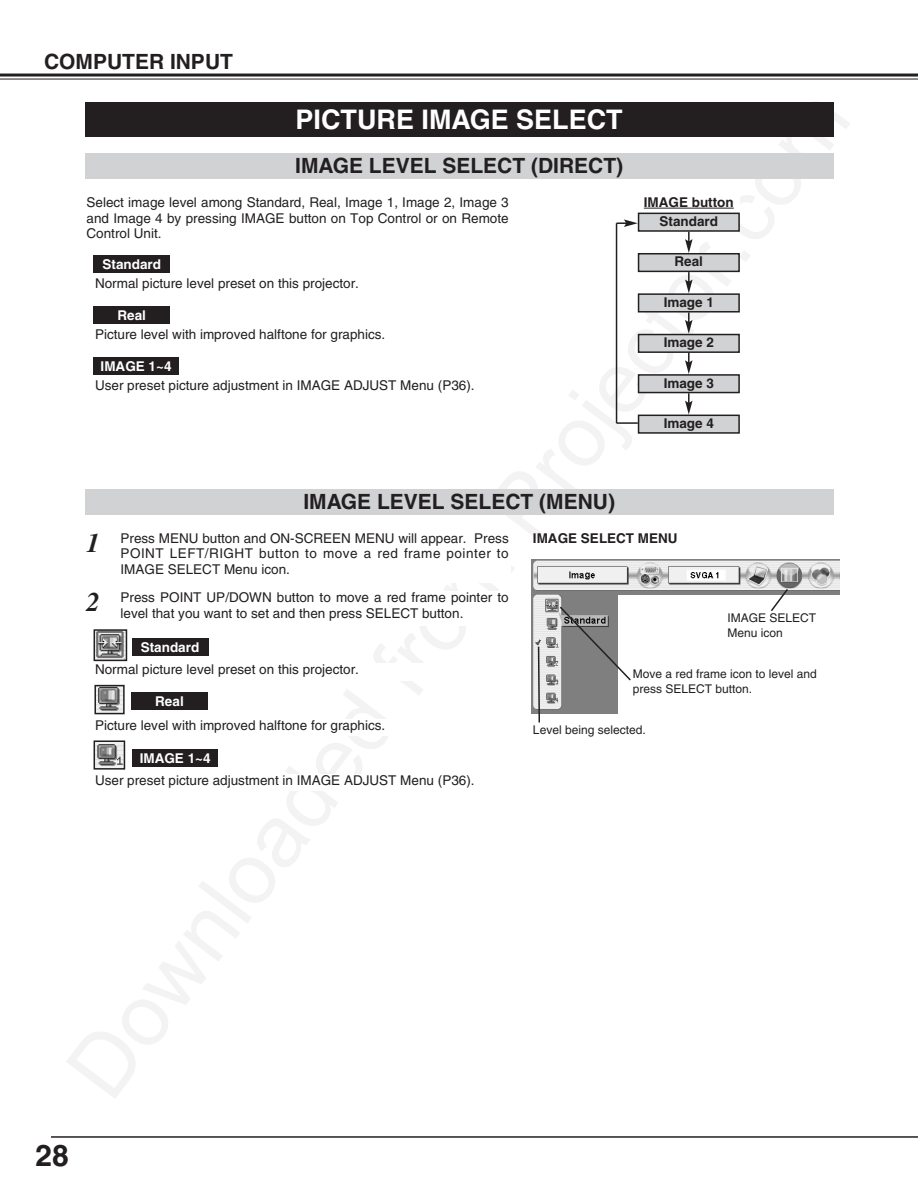
<style>
.page{position:relative;width:918px;height:1188px;background:#fff}
.page>*{position:absolute;margin:0;border:0;box-sizing:border-box;transform-origin:0 0}
.t1{font:700 30px "Helvetica";color:#231f20}
.t2{font:700 27px "Helvetica";color:#fff}
.t3{font:italic 700 27px "Times";color:#231f20}
.t4{font:700 21px "Helvetica";color:#231f20}
.t5{font:13.5px/15.8px "Helvetica";color:#231f20;text-align:justify}
.t6{font:700 13.5px/19.2px "Helvetica";color:#231f20;text-align:center}
.t7{font:700 13.5px "Helvetica";color:#fff}
.t8{font:12px/15px "Helvetica";color:#231f20}
.s1{font-family:"Times";font-weight:700;font-style:italic;font-size:27px}
</style>
<div class="page">
<hr style="left:0;top:74px;width:918px;height:3px;background:#231f20">
<hr style="left:0;top:79px;width:918px;height:1px;background:#231f20">
<hr style="left:51px;top:1136px;width:867px;height:2px;background:#231f20">
<div style="left:85px;top:102px;width:748px;height:34px;background:#231f20"></div>
<div style="left:85px;top:489px;width:748px;height:25px;background:#d1d2d4"></div>
<div style="left:132px;top:638px;width:76px;height:17px;background:#231f20"></div>
<div style="left:131px;top:692px;width:77px;height:18px;background:#231f20"></div>
<div style="left:133px;top:749px;width:85px;height:17px;background:#231f20"></div>
<div style="left:85px;top:153px;width:748px;height:26px;background:#d1d2d4"></div>
<hr style="left:644px;top:208px;width:90px;height:1px;background:#231f20">
<div style="left:639px;top:213px;width:100px;height:18px;background:#d1d2d4"></div>
<div style="left:638px;top:213px;width:102px;height:19px;border:2px solid #231f20"></div>
<div style="left:639px;top:254px;width:100px;height:17px;background:#d1d2d4"></div>
<div style="left:638px;top:253px;width:102px;height:19px;border:2px solid #231f20"></div>
<svg style="left:685px;top:232px;width:8px;height:21px"></svg>
<hr style="left:616px;top:223px;width:1px;height:200px;background:#231f20">
<svg style="left:617px;top:219px;width:21px;height:8px"></svg>
<div style="left:639px;top:294px;width:100px;height:18px;background:#d1d2d4"></div>
<div style="left:638px;top:293px;width:102px;height:20px;border:2px solid #231f20"></div>
<svg style="left:685px;top:272px;width:8px;height:21px"></svg>
<div style="left:639px;top:335px;width:100px;height:17px;background:#d1d2d4"></div>
<div style="left:638px;top:334px;width:102px;height:19px;border:2px solid #231f20"></div>
<svg style="left:685px;top:313px;width:8px;height:21px"></svg>
<hr style="left:617px;top:422px;width:21px;height:2px;background:#231f20">
<div style="left:639px;top:375px;width:100px;height:18px;background:#d1d2d4"></div>
<div style="left:638px;top:374px;width:102px;height:19px;border:2px solid #231f20"></div>
<svg style="left:685px;top:353px;width:8px;height:21px"></svg>
<div style="left:639px;top:415px;width:100px;height:18px;background:#d1d2d4"></div>
<div style="left:638px;top:415px;width:102px;height:19px;border:2px solid #231f20"></div>
<svg style="left:685px;top:393px;width:8px;height:22px"></svg>
<div style="left:94px;top:255px;width:76px;height:17px;background:#231f20"></div>
<div style="left:94px;top:306px;width:76px;height:17px;background:#231f20"></div>
<div style="left:94px;top:357px;width:85px;height:17px;background:#231f20"></div>
<img style="left:531px;top:560px;width:308px;height:153px">
<div style="left:618px;top:596px;width:221px;height:118px;background:#fff"></div>
<svg style="left:537px;top:645px;width:4px;height:78px"></svg>
<svg style="left:558px;top:605px;width:73px;height:77px"></svg>
<svg style="left:769px;top:587px;width:21px;height:24px"></svg>
<img style="left:97px;top:632px;width:27px;height:26px">
<div style="left:94px;top:629px;width:33px;height:32px;border:2px solid #231f20"></div>
<img style="left:97px;top:688px;width:25px;height:23px">
<div style="left:94px;top:685px;width:31px;height:29px;border:2px solid #231f20"></div>
<img style="left:97px;top:743px;width:25px;height:24px">
<div style="left:94px;top:740px;width:31px;height:30px;border:2px solid #231f20"></div>
<h3 class="t4" style="left:44px;top:53px;width:190px">COMPUTER INPUT</h3>
<h2 class="t2" style="left:296px;top:110px;width:329px">PICTURE IMAGE SELECT</h2>
<h3 class="t4" style="left:295px;top:158px;width:329px">IMAGE LEVEL SELECT (DIRECT)</h3>
<p class="t5" style="left:87px;top:195px;width:424px">Select image level among Standard, Real, Image 1, Image 2, Image 3 and Image 4 by pressing IMAGE button on Top Control or on Remote Control Unit.</p>
<p class="t6" style="left:644px;top:194px;width:91px">IMAGE button<br>Standard</p>
<p class="t6" style="left:675px;top:253px;width:30px">Real</p>
<p class="t6" style="left:664px;top:294px;width:52px">Image 1</p>
<p class="t6" style="left:664px;top:334px;width:52px">Image 2</p>
<p class="t6" style="left:664px;top:375px;width:52px">Image 3</p>
<p class="t6" style="left:664px;top:415px;width:52px">Image 4</p>
<p class="t7" style="left:103px;top:259px;width:60px">Standard</p>
<p class="t5" style="left:95px;top:276px;width:266px">Normal picture level preset on this projector.</p>
<p class="t5" style="left:95px;top:327px;width:292px">Picture level with improved halftone for graphics.</p>
<p class="t5" style="left:95px;top:378px;width:381px">User preset picture adjustment in IMAGE ADJUST Menu (P36).</p>
<p class="t7" style="left:118px;top:310px;width:30px">Real</p>
<p class="t7" style="left:101px;top:361px;width:72px">IMAGE 1~4</p>
<h2 class="t3" style="left:87px;top:533px;width:15px">1</h2>
<h3 class="t4" style="left:303px;top:494px;width:313px">IMAGE LEVEL SELECT (MENU)</h3>
<p class="t5" style="left:121px;top:531px;width:390px">Press MENU button and ON-SCREEN MENU will appear. Press POINT LEFT/RIGHT button to move a red frame pointer to IMAGE SELECT Menu icon.</p>
<p class="t6" style="left:533px;top:530px;width:146px">IMAGE SELECT MENU</p>
<p class="t5" style="left:121px;top:591px;width:390px;text-indent:-34px"><span class="s1">2</span> Press POINT UP/DOWN button to move a red frame pointer to level that you want to set and then press SELECT button.</p>
<p class="t7" style="left:141px;top:642px;width:60px">Standard</p>
<p class="t8" style="left:727px;top:612px;width:90px">IMAGE SELECT<br>Menu icon</p>
<p class="t5" style="left:95px;top:663px;width:266px">Normal picture level preset on this projector.</p>
<p class="t7" style="left:155px;top:696px;width:30px">Real</p>
<p class="t5" style="left:95px;top:718px;width:292px">Picture level with improved halftone for graphics.</p>
<p class="t7" style="left:140px;top:753px;width:72px">IMAGE 1~4</p>
<p class="t5" style="left:95px;top:774px;width:381px">User preset picture adjustment in IMAGE ADJUST Menu (P36).</p>
<p class="t8" style="left:633px;top:668px;width:186px">Move a red frame icon to level and press SELECT button.</p>
<p class="t8" style="left:533px;top:723px;width:114px">Level being selected.</p>
<h1 class="t1" style="left:36px;top:1145px;width:35px">28</h1>
</div>
